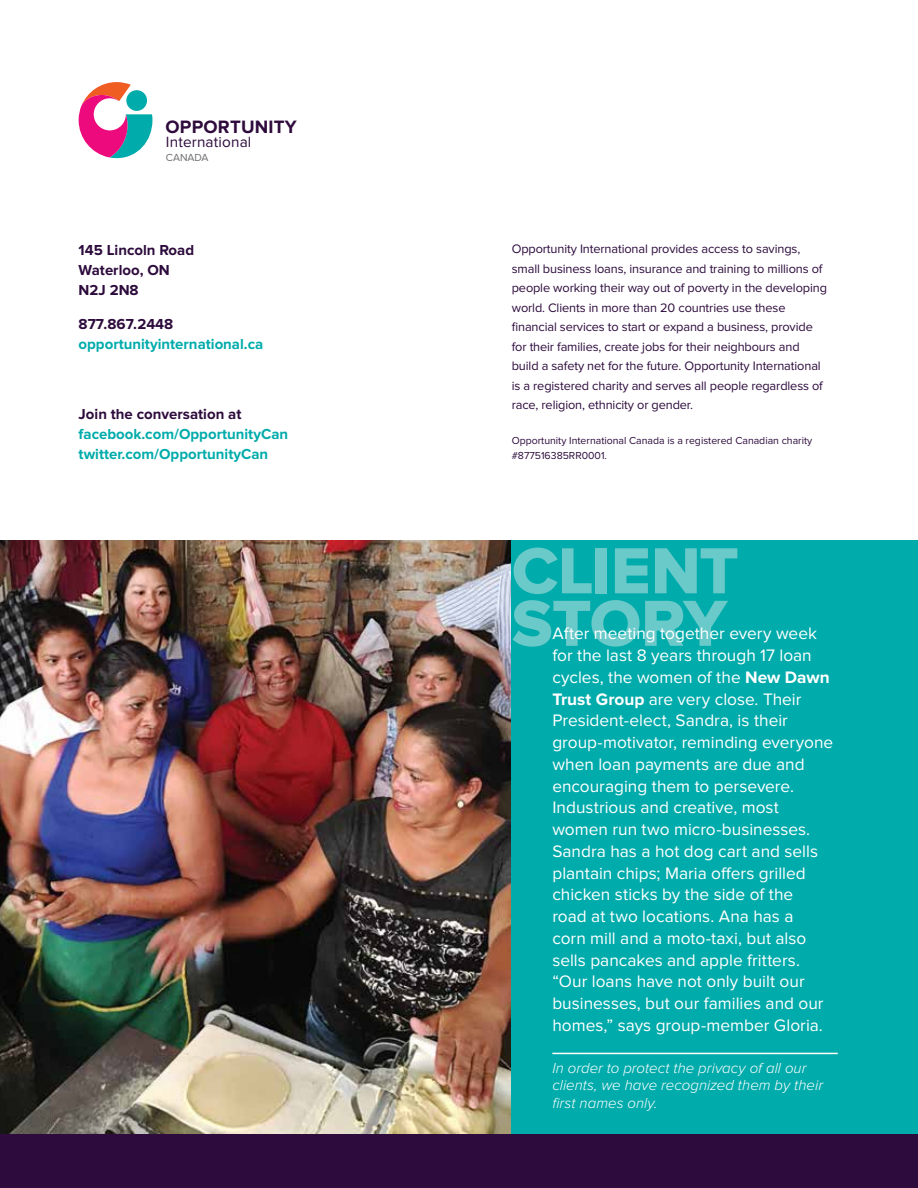
<style>
.page{position:relative;width:918px;height:1188px;background:#fff}
.page>*{position:absolute;margin:0;border:0;box-sizing:border-box;transform-origin:0 0}
.t1{font:67.5px/52.5px "Proxima Nova Extrabld";letter-spacing:-.01em;color:#6ac9c9}
.t2{font:700 18.6px "Proxima Nova";letter-spacing:.01em;color:#2e0b3c}
.t3{font:17.25px/21.8px "Proxima Nova";color:#fff}
.t4{font:15.3px "Proxima Nova";letter-spacing:.01em;color:#2e0b3c}
.t5{font:italic 300 15px/17.2px "Proxima Nova";color:#fff}
.t6{font:700 15px/20.2px "Proxima Nova";color:#00abab}
.t7{font:700 15px/20.2px "Proxima Nova";color:#2d0b3c}
.t8{font:12.75px/19.5px "Proxima Nova";letter-spacing:-.01em;color:#2d0b3c}
.t9{font:10.65px "Proxima Nova";color:#6e6e70}
.t10{font:10.5px/15px "Proxima Nova";color:#2d0b3c}
.s1{font-weight:700}
</style>
<div class="page">
<svg style="left:79px;top:82px;width:73px;height:76px"></svg>
<div style="left:126px;top:90px;width:21px;height:21px;background:#00abab;border-radius:50%"></div>
<div style="left:0;top:1134px;width:918px;height:54px;background:#2d0b3c"></div>
<img style="left:0;top:540px;width:512px;height:594px">
<div style="left:512px;top:540px;width:406px;height:594px;background:#00abab"></div>
<hr style="left:552px;top:1053px;width:286px;height:1px;background:#fff">
<p class="t2" style="left:166px;top:116px;width:133px">OPPORTUNITY</p>
<p class="t4" style="left:166px;top:133px;width:87px">International</p>
<p class="t9" style="left:166px;top:151px;width:44px">CANADA</p>
<p class="t7" style="left:79px;top:240px;width:117px">145 Lincoln Road<br>Waterloo, ON<br>N2J 2N8</p>
<p class="t7" style="left:79px;top:314px;width:96px">877.867.2448</p>
<p class="t6" style="left:79px;top:335px;width:186px">opportunityinternational.ca</p>
<p class="t7" style="left:79px;top:404px;width:164px">Join the conversation at</p>
<p class="t6" style="left:79px;top:424px;width:211px">facebook.com/OpportunityCan twitter.com/OpportunityCan</p>
<p class="t8" style="left:512px;top:239px;width:317px">Opportunity International provides access to savings, small business loans, insurance and training to millions of people working their way out of poverty in the developing world. Clients in more than 20 countries use these financial services to start or expand a business, provide for their families, create jobs for their neighbours and build a safety net for the future. Opportunity International is a registered charity and serves all people regardless of race, religion, ethnicity or gender.</p>
<p class="t10" style="left:512px;top:433px;width:302px">Opportunity International Canada is a registered Canadian charity #877516385RR0001.</p>
<h1 class="t1" style="left:512px;top:547px;width:229px">CLIENT<br>STORY</h1>
<p class="t3" style="left:552px;top:623px;width:282px">After meeting together every week for the last 8 years through 17 loan cycles, the women of the <span class="s1">New Dawn Trust Group</span> are very close. Their President-elect, Sandra, is their group-motivator, reminding everyone when loan payments are due and encouraging them to persevere.<br>Industrious and creative, most women run two micro-businesses.<br>Sandra has a hot dog cart and sells plantain chips; Maria offers grilled chicken sticks by the side of the<br>road at two locations. Ana has a<br>corn mill and a moto-taxi, but also sells pancakes and apple fritters. “Our loans have not only built our businesses, but our families and our homes,” says group-member Gloria.</p>
<p class="t5" style="left:552px;top:1060px;width:272px">In order to protect the privacy of all our clients, we have recognized them by their first names only.</p>
</div>
